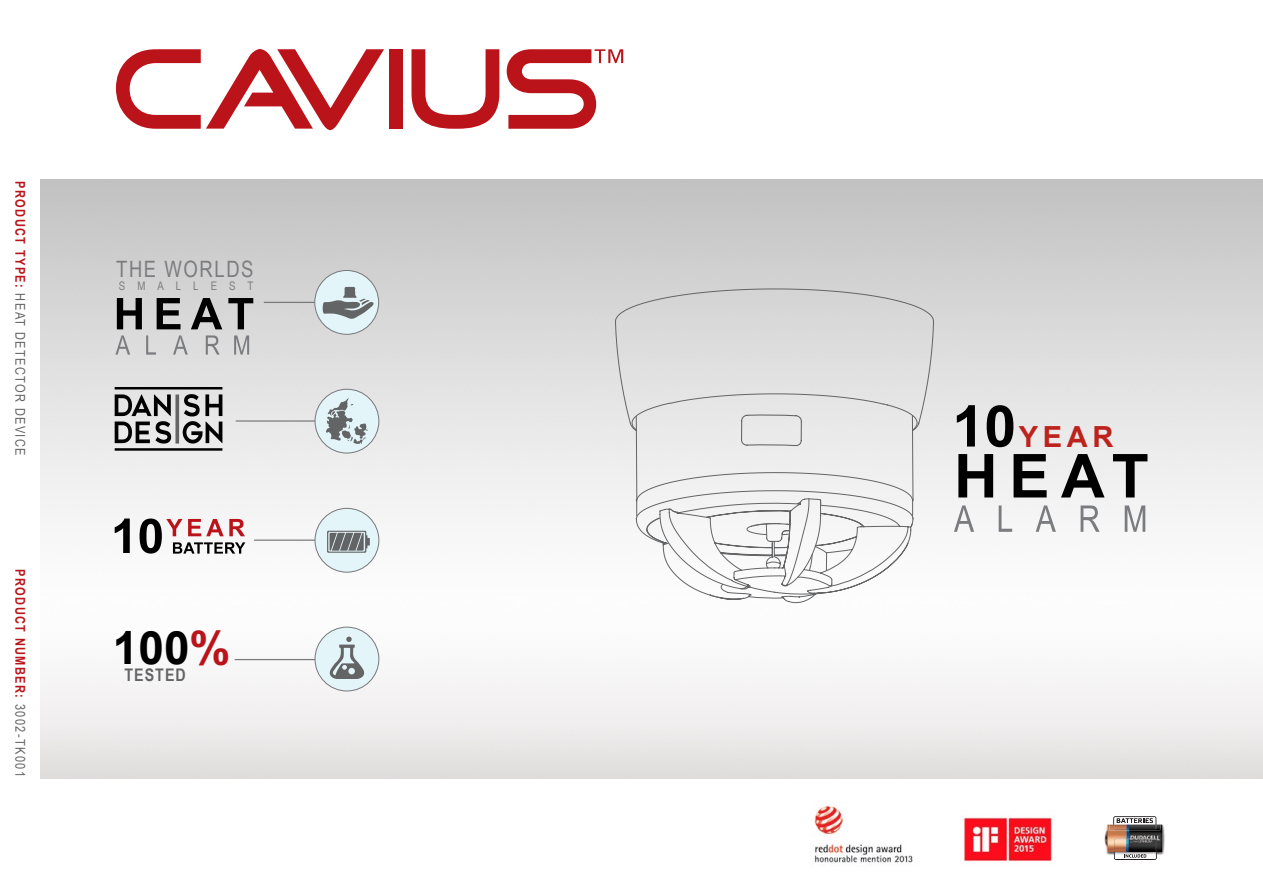
<style>
.page{position:relative;width:1263px;height:893px;background:#fff}
.page>*{position:absolute;margin:0;border:0;box-sizing:border-box;transform-origin:0 0}
.t1{font:700 46.05px "Arial";color:#000}
.t2{font:700 29.1px "Arial";color:#bd221d}
.t3{font:22.5px "Arial Narrow";letter-spacing:.07em;color:#7b7c7f}
.t4{font:700 17.4px "Arial Narrow";letter-spacing:.06em;color:#636466}
.t5{font:13.5px "Arial Narrow";letter-spacing:.1em;color:#636466}
.t6{font:700 13.5px "Arial Narrow";letter-spacing:.1em;color:#ba141a}
.t7{font:11.85px "Arial Narrow";letter-spacing:1.02em;color:#7b7c7f}
.s1{font-weight:700;color:#ba141a}
.s2{font-weight:400;color:#636466}
.s3{color:#ba141a}
.s4{font-size:57.6px;color:#000}
</style>
<div class="page">
<hr style="left:254px;top:540px;width:69px;height:1px;background:#77787b">
<hr style="left:235px;top:659px;width:88px;height:1px;background:#77787b">
<hr style="left:236px;top:420px;width:80px;height:2px;background:#77787b">
<hr style="left:264px;top:302px;width:59px;height:1px;background:#77787b">
<div style="left:315px;top:627px;width:64px;height:64px;background:#e4f5fa;border-radius:50%"></div>
<div style="left:315px;top:627px;width:64px;height:64px;border:1px solid #77787b;border-radius:50%"></div>
<svg style="left:329px;top:637px;width:36px;height:42px"></svg>
<div style="left:315px;top:508px;width:64px;height:64px;background:#e4f5fa;border-radius:50%"></div>
<div style="left:315px;top:508px;width:64px;height:65px;border:1px solid #77787b;border-radius:50%"></div>
<svg style="left:327px;top:531px;width:43px;height:22px"></svg>
<div style="left:315px;top:270px;width:64px;height:64px;background:#e4f5fa;border-radius:50%"></div>
<div style="left:314px;top:270px;width:65px;height:65px;border:1px solid #77787b;border-radius:50%"></div>
<svg style="left:323px;top:287px;width:51px;height:32px"></svg>
<hr style="left:115px;top:448px;width:107px;height:3px;background:#000">
<hr style="left:115px;top:387px;width:107px;height:2px;background:#000">
<svg style="left:115px;top:394px;width:107px;height:50px;background:#8f8f8f"></svg>
<div style="left:315px;top:389px;width:64px;height:64px;background:#e4f5fa;border-radius:50%"></div>
<div style="left:315px;top:389px;width:64px;height:64px;border:1px solid #77787b;border-radius:50%"></div>
<svg style="left:326px;top:398px;width:42px;height:46px"></svg>
<svg style="left:614px;top:288px;width:320px;height:301px;background:#ddd"></svg>
<svg style="left:631px;top:402px;width:287px;height:202px"></svg>
<svg style="left:740px;top:414px;width:62px;height:33px;background:#ddd"></svg>
<svg style="left:146px;top:335px;width:74px;height:20px"></svg>
<svg style="left:117px;top:298px;width:136px;height:31px;background:#838383"></svg>
<svg style="left:234px;top:335px;width:15px;height:20px"></svg>
<svg style="left:115px;top:335px;width:15px;height:20px"></svg>
<svg style="left:954px;top:505px;width:191px;height:27px"></svg>
<svg style="left:958px;top:454px;width:189px;height:43px"></svg>
<svg style="left:115px;top:518px;width:130px;height:36px"></svg>
<img style="left:963px;top:817px;width:90px;height:45px">
<svg style="left:116px;top:49px;width:268px;height:81px"></svg>
<div style="left:389px;top:49px;width:13px;height:80px;background:#ba141a"></div>
<svg style="left:411px;top:49px;width:88px;height:80px"></svg>
<svg style="left:507px;top:49px;width:116px;height:80px"></svg>
<img style="left:814px;top:805px;width:99px;height:58px">
<img style="left:1104px;top:835px;width:10px;height:21px">
<img style="left:1156px;top:819px;width:9px;height:36px">
<svg style="left:1114px;top:852px;width:43px;height:8px"></svg>
<svg style="left:1113px;top:816px;width:43px;height:8px"></svg>
<img style="left:1105px;top:824px;width:57px;height:28px">
<p class="t5" style="left:30px;top:181px;width:276px;rotate:90deg"><span class="s1">PRODUCT TYPE:</span> HEAT DETECTOR DEVICE</p>
<p class="t6" style="left:31px;top:569px;width:209px;rotate:90deg">PRODUCT NUMBER: <span class="s2">3002-TK001</span></p>
<h3 class="t3" style="left:116px;top:252px;width:139px">THE WORLDS</h3>
<p class="t7" style="left:119px;top:277px;width:136px">SMALLEST</p>
<h1 class="t1" style="left:113px;top:617px;width:119px">100<span class="s3">%</span></h1>
<p class="t4" style="left:124px;top:662px;width:63px">TESTED</p>
<h2 class="t2" style="left:952px;top:417px;width:163px"><span class="s4">10</span>YEAR</h2>
</div>
